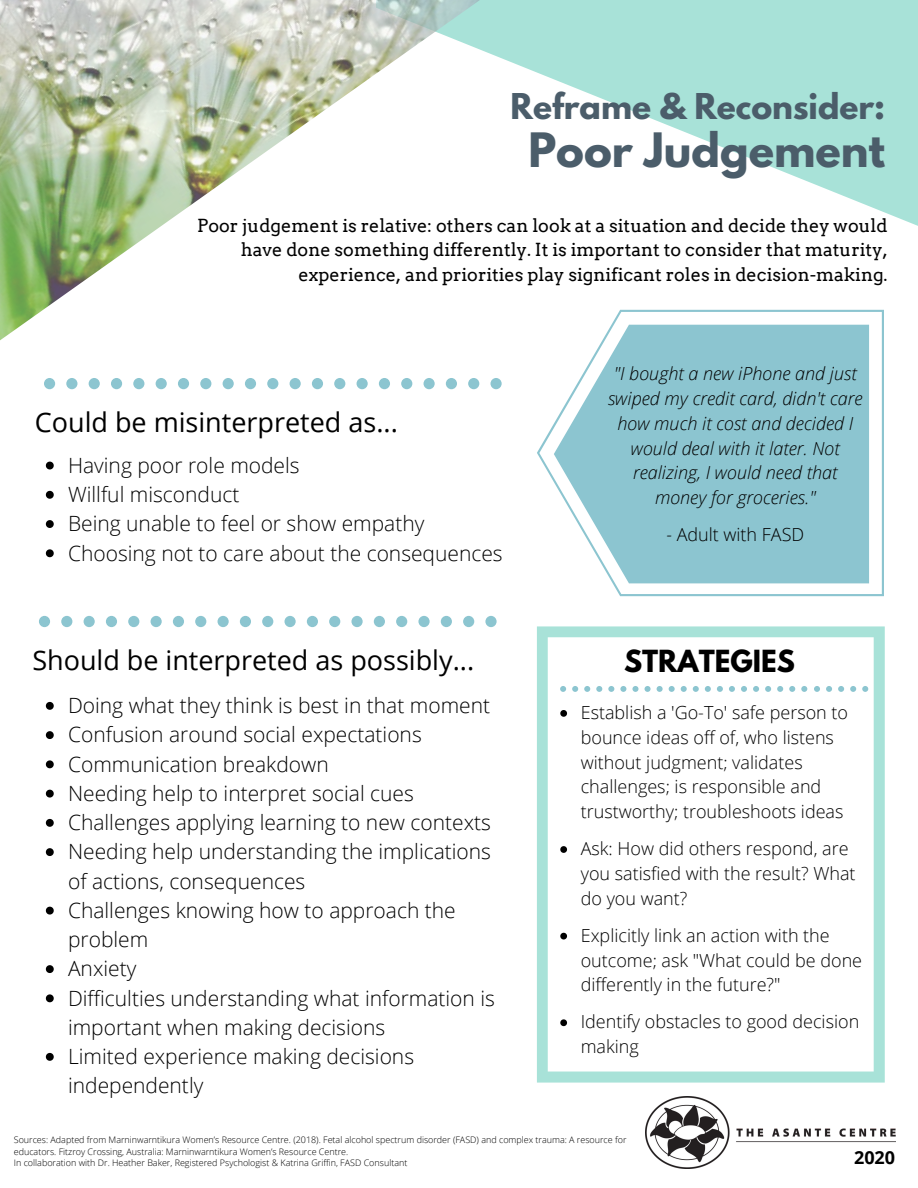
<style>
.page{position:relative;width:918px;height:1188px;background:#fff}
.page>*{position:absolute;margin:0;border:0;box-sizing:border-box;transform-origin:0 0}
.t1{font:700 42px "League Spartan";color:#4b5d6a}
.t2{font:700 31.5px "League Spartan";color:#4b5d6a}
.t3{font:27px "Open Sans";color:#000}
.t4{font:700 27px "League Spartan";color:#000}
.t5{font:300 21px/29.2px "Open Sans";color:#000}
.t6{font:300 18px/24.8px "Open Sans";color:#000}
.t7{font:18px/24.8px "Arvo";color:#000;text-align:right}
.t8{font:italic 300 18px/24.8px "Open Sans";color:#000;text-align:center}
.t9{font:700 18px "Open Sans";color:#000}
.t10{font:300 9px/11.6px "Open Sans";color:#000}
.s1{font-style:italic}
</style>
<div class="page">
<svg style="left:607px;top:0;width:311px;height:310px;fill:#a8e2d8"></svg>
<img style="left:645px;top:1096px;width:250px;height:72px">
<svg style="left:39px;top:616px;width:458px;height:11px"></svg>
<svg style="left:537px;top:310px;width:347px;height:286px;fill:#8cc5d0"></svg>
<svg style="left:46px;top:462px;width:8px;height:7px"></svg>
<svg style="left:46px;top:491px;width:8px;height:8px"></svg>
<svg style="left:46px;top:520px;width:8px;height:8px"></svg>
<svg style="left:46px;top:549px;width:8px;height:8px"></svg>
<svg style="left:46px;top:702px;width:8px;height:8px"></svg>
<svg style="left:46px;top:731px;width:8px;height:8px"></svg>
<svg style="left:46px;top:760px;width:8px;height:8px"></svg>
<svg style="left:46px;top:790px;width:8px;height:8px"></svg>
<svg style="left:46px;top:819px;width:8px;height:8px"></svg>
<svg style="left:46px;top:848px;width:8px;height:8px"></svg>
<svg style="left:46px;top:907px;width:8px;height:8px"></svg>
<svg style="left:46px;top:965px;width:8px;height:8px"></svg>
<svg style="left:46px;top:994px;width:8px;height:8px"></svg>
<svg style="left:46px;top:1053px;width:8px;height:8px"></svg>
<svg style="left:537px;top:626px;width:348px;height:457px"></svg>
<svg style="left:560px;top:710px;width:7px;height:7px"></svg>
<svg style="left:560px;top:846px;width:7px;height:7px"></svg>
<svg style="left:560px;top:933px;width:7px;height:7px"></svg>
<svg style="left:560px;top:1019px;width:7px;height:7px"></svg>
<svg style="left:560px;top:686px;width:247px;height:6px"></svg>
<svg style="left:814px;top:686px;width:55px;height:6px"></svg>
<img style="left:0;top:0;width:607px;height:422px">
<h2 class="t2" style="left:511px;top:91px;width:376px">Reframe &amp; Reconsider:</h2>
<h1 class="t1" style="left:528px;top:129px;width:358px">Poor Judgement</h1>
<p class="t7" style="left:197px;top:213px;width:692px">Poor judgement is relative: others can look at a situation and decide they would have done something differently. It is important to consider that maturity, experience, and priorities play significant roles in decision-making.</p>
<p class="t3" style="left:35px;top:403px;width:365px">Could be misinterpreted as...</p>
<p class="t5" style="left:68px;top:450px;width:436px">Having poor role models<br>Willful misconduct<br>Being unable to feel or show empathy<br>Choosing not to care about the consequences</p>
<p class="t3" style="left:32px;top:641px;width:443px">Should be interpreted as possibly...</p>
<p class="t5" style="left:68px;top:690px;width:428px">Doing what they think is best in that moment<br>Confusion around social expectations<br>Communication breakdown<br>Needing help to interpret social cues<br>Challenges applying learning to new contexts<br>Needing help understanding the implications of actions, consequences<br>Challenges knowing how to approach the problem<br>Anxiety<br>Difficulties understanding what information is important when making decisions<br>Limited experience making decisions independently</p>
<p class="t8" style="left:608px;top:361px;width:256px">"I bought a new iPhone and just swiped my credit card, didn't care how much it cost and decided I would deal with it later. Not realizing, I would need that money for groceries."</p>
<p class="t6" style="left:667px;top:522px;width:139px"><span class="s1">-</span> Adult with FASD</p>
<p class="t4" style="left:624px;top:647px;width:172px">STRATEGIES</p>
<p class="t6" style="left:581px;top:700px;width:269px">Establish a 'Go-To' safe person to bounce ideas off of, who listens without judgment; validates challenges; is responsible and trustworthy; troubleshoots ideas</p>
<p class="t6" style="left:581px;top:836px;width:276px">Ask: How did others respond, are you satisfied with the result? What do you want?</p>
<p class="t6" style="left:581px;top:922px;width:283px">Explicitly link an action with the outcome; ask "What could be done differently in the future?"</p>
<p class="t6" style="left:581px;top:1009px;width:280px">Identify obstacles to good decision making</p>
<p class="t10" style="left:14px;top:1134px;width:614px">Sources: Adapted from Marninwarntikura Women’s Resource Centre. (2018). Fetal alcohol spectrum disorder (FASD) and complex trauma: A resource for educators. Fitzroy Crossing, Australia: Marninwarntikura Women’s Resource Centre.<br>In collaboration with Dr. Heather Baker, Registered Psychologist &amp; Katrina Griffin, FASD Consultant</p>
<p class="t9" style="left:854px;top:1145px;width:43px">2020</p>
</div>
